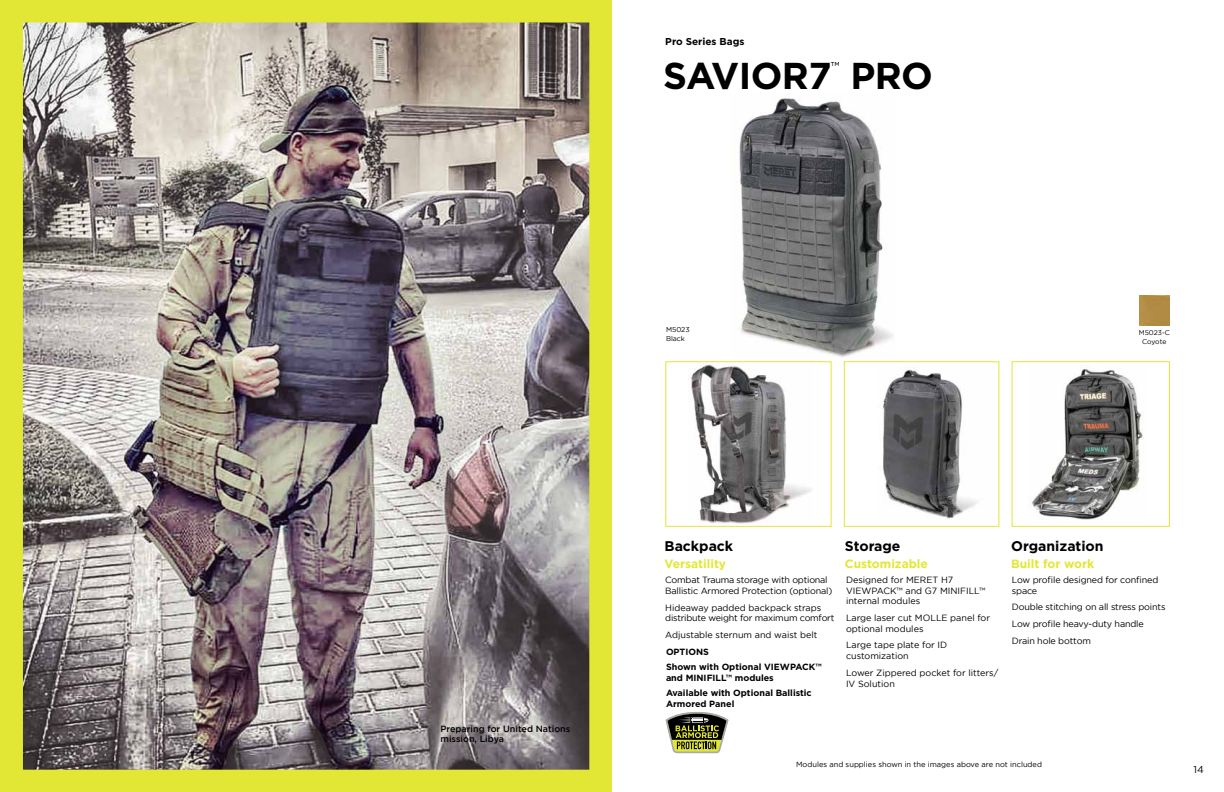
<style>
.page{position:relative;width:1224px;height:792px;background:#fff}
.page>*{position:absolute;margin:0;border:0;box-sizing:border-box;transform-origin:0 0}
.t1{font:700 37.4px "Gotham";letter-spacing:-.015em;color:#000}
.t2{font:700 14px "Gotham";color:#000}
.t3{font:12.8px "Gotham";color:#000}
.t4{font:700 12px "Gotham";color:#e2e735}
.t5{font:700 10px "Gotham";color:#000}
.t6{font:10px "Gotham";color:#000}
.t7{font:9px/10.8px "Gotham";letter-spacing:-.015em;color:#000}
.t8{font:700 9px/15.1px "Gotham";color:#000}
.t9{font:500 9px/10.8px "Gotham";color:#000}
.t10{font:7.5px "Gotham";color:#000}
.t11{font:7px/9.1px "Gotham";color:#000}
.t12{font:6.8px/9.1px "Gotham";letter-spacing:-.01em;color:#000;text-align:center}
</style>
<div class="page">
<img style="left:0;top:0;width:612px;height:792px">
<img style="left:739px;top:98px;width:154px;height:259px">
<img style="left:691px;top:364px;width:121px;height:160px">
<img style="left:882px;top:369px;width:96px;height:150px">
<img style="left:1032px;top:369px;width:111px;height:151px">
<div style="left:665px;top:361px;width:167px;height:166px;border:1px solid #e2e735"></div>
<div style="left:844px;top:361px;width:155px;height:166px;border:1px solid #e2e735"></div>
<div style="left:1012px;top:361px;width:158px;height:166px;border:1px solid #e2e735"></div>
<img style="left:1140px;top:296px;width:30px;height:30px">
<svg style="left:666px;top:712px;width:62px;height:41px"></svg>
<p class="t5" style="left:665px;top:36px;width:81px">Pro Series Bags</p>
<h1 class="t1" style="left:663px;top:54px;width:170px">SAVIOR7</h1>
<h3 class="t3" style="left:831px;top:60px;width:10px">™</h3>
<h1 class="t1" style="left:850px;top:54px;width:84px">PRO</h1>
<p class="t9" style="left:441px;top:723px;width:131px">Preparing for United Nations mission, Libya</p>
<p class="t11" style="left:666px;top:325px;width:25px">M5023<br>Black</p>
<p class="t12" style="left:1139px;top:328px;width:33px">M5023-C<br>Coyote</p>
<h2 class="t2" style="left:665px;top:537px;width:70px">Backpack</h2>
<h3 class="t4" style="left:665px;top:556px;width:63px">Versatility</h3>
<p class="t7" style="left:665px;top:575px;width:169px">Combat Trauma storage with optional<br>Ballistic Armored Protection (optional)</p>
<p class="t7" style="left:665px;top:602px;width:171px">Hideaway padded backpack straps distribute weight for maximum comfort</p>
<p class="t7" style="left:665px;top:629px;width:154px">Adjustable sternum and waist belt</p>
<p class="t8" style="left:666px;top:644px;width:157px">OPTIONS<br>Shown with Optional VIEWPACK™</p>
<p class="t8" style="left:666px;top:670px;width:147px">and MINIFILL™ modules<br>Available with Optional Ballistic</p>
<p class="t8" style="left:666px;top:696px;width:70px">Armored Panel</p>
<h2 class="t2" style="left:845px;top:537px;width:57px">Storage</h2>
<h3 class="t4" style="left:845px;top:556px;width:84px">Customizable</h3>
<p class="t7" style="left:846px;top:574px;width:141px">Designed for MERET H7<br>VIEWPACK™ and G7 MINIFILL™ internal modules</p>
<p class="t7" style="left:846px;top:612px;width:146px">Large laser cut MOLLE panel for optional modules</p>
<p class="t7" style="left:846px;top:640px;width:103px">Large tape plate for ID customization</p>
<p class="t7" style="left:846px;top:667px;width:154px">Lower Zippered pocket for litters/<br>IV Solution</p>
<h2 class="t2" style="left:1011px;top:537px;width:94px">Organization</h2>
<h3 class="t4" style="left:1011px;top:556px;width:85px">Built for work</h3>
<p class="t7" style="left:1012px;top:574px;width:148px">Low profile designed for confined space</p>
<p class="t7" style="left:1012px;top:599px;width:155px;line-height:16.6px">Double stitching on all stress points<br>Low profile heavy-duty handle<br>Drain hole bottom</p>
<p class="t10" style="left:796px;top:760px;width:247px">Modules and supplies shown in the images above are not included</p>
<p class="t6" style="left:1194px;top:764px;width:12px">14</p>
</div>
